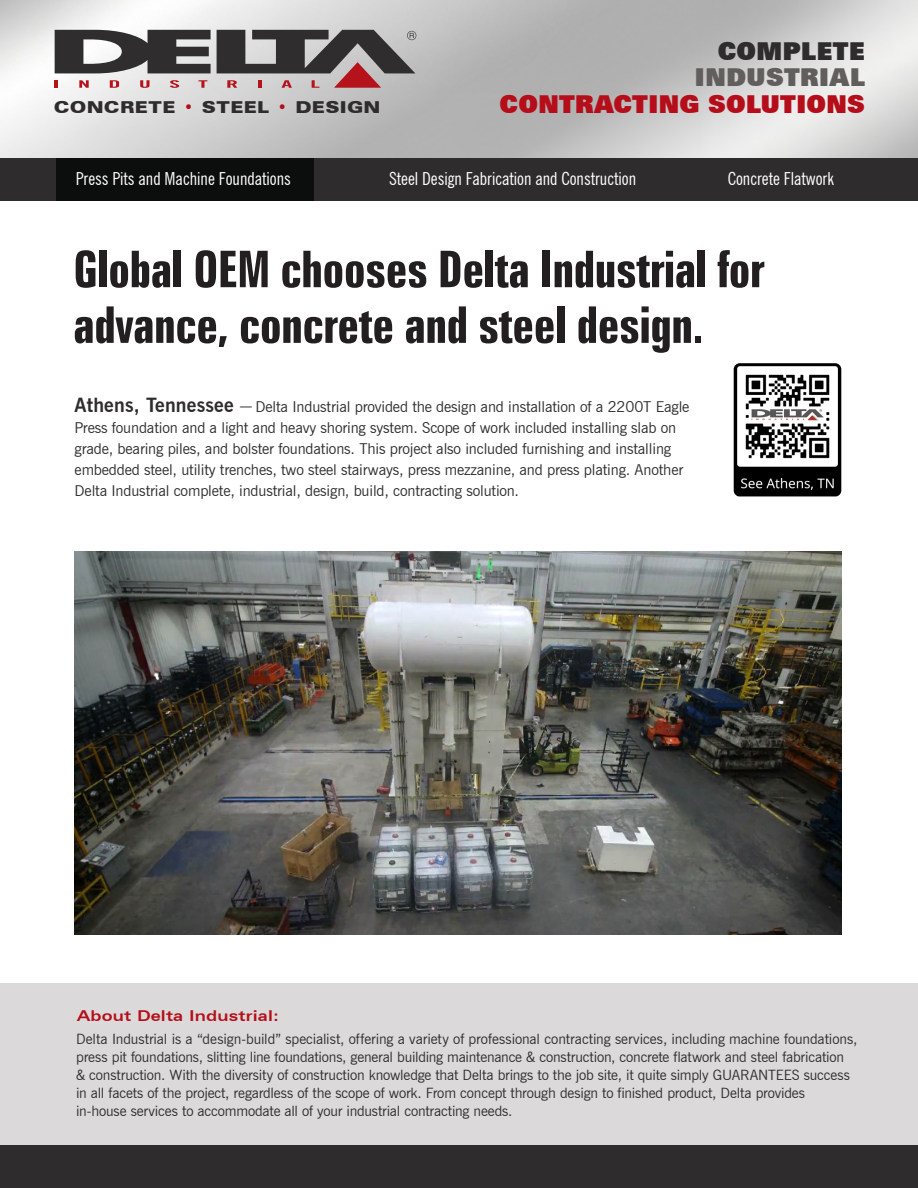
<style>
.page{position:relative;width:918px;height:1188px;background:#fff}
.page>*{position:absolute;margin:0;border:0;box-sizing:border-box;transform-origin:0 0}
.header_menu{font:700 extra-condensed 50.55px/55.7px "Zurich BT";letter-spacing:-.01em;color:#231f20}
._3_line_headline{font:900 24.75px/26.4px "Zurich BT";color:#b50e1a;text-align:right}
.header_menu-2{font:condensed 18px "News Gothic BT";color:#fff}
.concrete_steel_design{font:900 expanded 16.5px "Zurich BT";letter-spacing:.055em;color:#2e2c2d}
.t1{font:15px/21px "News Gothic BT";letter-spacing:-.01em;color:#2e2c2d}
.t2{font:700 expanded 15px "Zurich BT";letter-spacing:.01em;color:#b50e1a}
.normal_paragraph{font:14.25px/18px "News Gothic BT";letter-spacing:-.01em;color:#2e2c2d}
.s1{color:#b50e1a}
.s2{color:#2e2c2d}
.s3{color:#635e5e}
.s4{font-weight:700;font-size:19.5px}
.s5{font-size:19.5px}
</style>
<div class="page">
<div style="left:0;top:158px;width:918px;height:43px;background:#2e2c2d"></div>
<div style="left:0;top:1145px;width:918px;height:43px;background:#2e2c2d"></div>
<div style="left:56px;top:158px;width:257px;height:43px;background:#0c0e0d"></div>
<div style="left:0;top:983px;width:918px;height:162px;background:#dbd9d9"></div>
<img style="left:74px;top:551px;width:767px;height:383px">
<img style="left:734px;top:363px;width:107px;height:133px">
<img style="left:0;top:0;width:918px;height:157px">
<svg style="left:55px;top:30px;width:156px;height:43px;background:#605e5f"></svg>
<svg style="left:55px;top:80px;width:3px;height:8px"></svg>
<svg style="left:79px;top:80px;width:10px;height:8px"></svg>
<svg style="left:110px;top:80px;width:9px;height:8px"></svg>
<svg style="left:140px;top:80px;width:10px;height:8px"></svg>
<svg style="left:170px;top:80px;width:9px;height:8px"></svg>
<svg style="left:198px;top:80px;width:9px;height:8px"></svg>
<svg style="left:217px;top:30px;width:199px;height:58px;background:#7f7374"></svg>
<p class="concrete_steel_design" style="left:54px;top:97px;width:328px">CONCRETE <span class="s1">•</span> STEEL <span class="s1">•</span> DESIGN</p>
<p class="_3_line_headline" style="left:500px;top:38px;width:367px"><span class="s2">COMPLETE<br></span><span class="s3">INDUSTRIAL<br></span>CONTRACTING SOLUTIONS</p>
<p class="header_menu-2" style="left:76px;top:168px;width:217px">Press Pits and Machine Foundations</p>
<p class="header_menu-2" style="left:389px;top:168px;width:249px">Steel Design Fabrication and Construction</p>
<p class="header_menu-2" style="left:728px;top:168px;width:108px">Concrete Flatwork</p>
<p class="header_menu" style="left:73px;top:242px;width:693px">Global OEM chooses Delta Industrial for advance, concrete and steel design.</p>
<p class="t1" style="left:75px;top:396px;width:616px"><span class="s4">Athens, Tennessee</span> <span class="s5">—</span> Delta Industrial provided the design and installation of a 2200T Eagle Press foundation and a light and heavy shoring system. Scope of work included installing slab on grade, bearing piles, and bolster foundations. This project also included furnishing and installing embedded steel, utility trenches, two steel stairways, press mezzanine, and press plating. Another Delta Industrial complete, industrial, design, build, contracting solution.</p>
<p class="t2" style="left:77px;top:1007px;width:203px">About Delta Industrial:</p>
<p class="normal_paragraph" style="left:76px;top:1030px;width:783px">Delta Industrial is a “design-build” specialist, offering a variety of professional contracting services, including machine foundations, press pit foundations, slitting line foundations, general building maintenance &amp; construction, concrete flatwork and steel fabrication<br>&amp; construction. With the diversity of construction knowledge that Delta brings to the job site, it quite simply GUARANTEES success in all facets of the project, regardless of the scope of work. From concept through design to finished product, Delta provides in-house services to accommodate all of your industrial contracting needs.</p>
</div>
